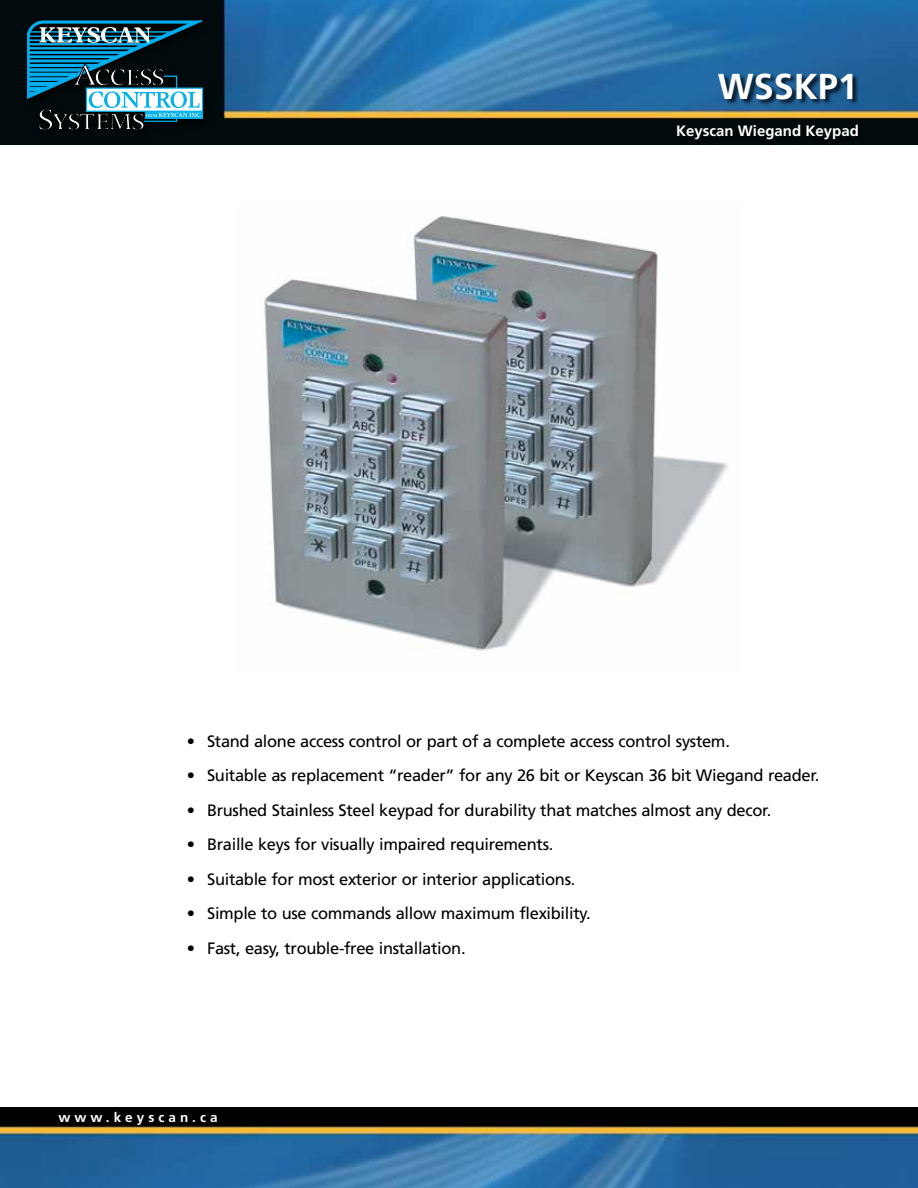
<style>
.page{position:relative;width:918px;height:1188px;background:#fff}
.page>*{position:absolute;margin:0;border:0;box-sizing:border-box;transform-origin:0 0}
.t1{font:700 36px "Frutiger";color:#fff}
.t2{font:16.5px "Frutiger";letter-spacing:-.02em;color:#000}
.t3{font:700 15px "Frutiger";color:#fff}
.t4{font:700 13.5px "Frutiger";letter-spacing:.3em;color:#fff}
</style>
<div class="page">
<img style="left:264px;top:216px;width:465px;height:435px">
<img style="left:0;top:0;width:918px;height:144px">
<img style="left:0;top:1108px;width:918px;height:80px">
<div style="left:23px;top:16px;width:192px;height:126px;background:#00090b"></div>
<svg style="left:27px;top:21px;width:176px;height:109px"></svg>
<div style="left:718px;top:73px;width:141px;height:33px;background:#000;opacity:.75"></div>
<div style="left:678px;top:125px;width:187px;height:21px;background:#00080a"></div>
<h1 class="t1" style="left:718px;top:65px;width:142px">WSSKP1</h1>
<p class="t3" style="left:676px;top:122px;width:184px">Keyscan Wiegand Keypad</p>
<p class="t2" style="left:187px;top:731px;width:545px">• Stand alone access control or part of a complete access control system.</p>
<p class="t2" style="left:187px;top:766px;width:634px">• Suitable as replacement “reader” for any 26 bit or Keyscan 36 bit Wiegand reader.</p>
<p class="t2" style="left:187px;top:800px;width:586px">• Brushed Stainless Steel keypad for durability that matches almost any decor.</p>
<p class="t2" style="left:187px;top:835px;width:368px">• Braille keys for visually impaired requirements.</p>
<p class="t2" style="left:187px;top:869px;width:390px">• Suitable for most exterior or interior applications.</p>
<p class="t2" style="left:187px;top:904px;width:405px">• Simple to use commands allow maximum flexibility.</p>
<p class="t2" style="left:187px;top:938px;width:280px">• Fast, easy, trouble-free installation.</p>
<p class="t4" style="left:59px;top:1109px;width:161px">www.keyscan.ca</p>
</div>
